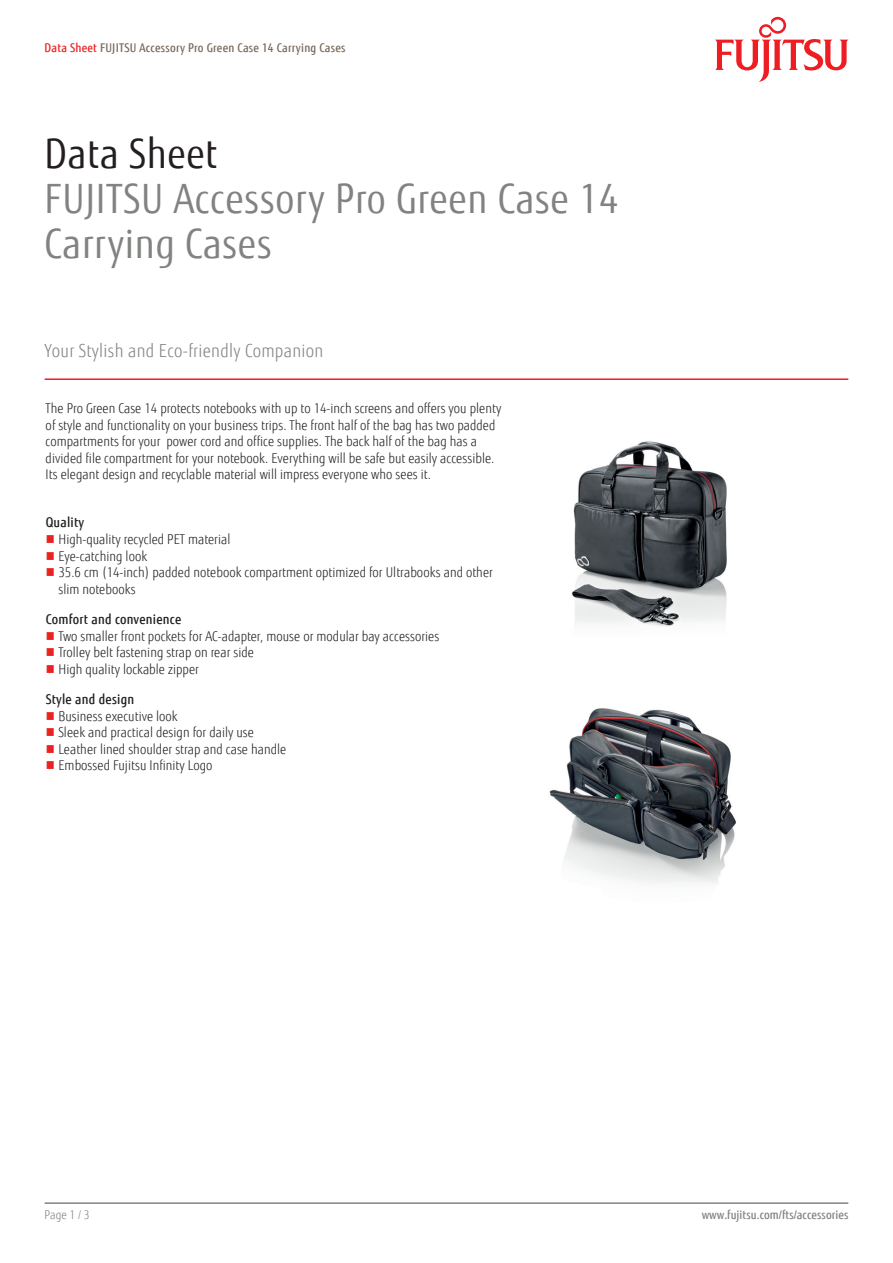
<style>
.page{position:relative;width:893px;height:1263px;background:#fff}
.page>*{position:absolute;margin:0;border:0;box-sizing:border-box;transform-origin:0 0}
.Product_Title_Name{font:40.5px "Fujitsu Sans";letter-spacing:.02em;color:#818381;scale:.9 1}
.Product_Category{font:40.5px "Fujitsu Sans";letter-spacing:.02em;color:#818381;scale:.9 1}
.Document_Title{font:40.5px "Fujitsu Sans";letter-spacing:.02em;color:#231f20;scale:.9 1}
.Product_Subtitle{font:300 18px "Fujitsu Sans";letter-spacing:.02em;color:#818381;scale:.9 1}
.BoMBody1stpage{font:300 13.5px/16.5px "Fujitsu Sans";letter-spacing:.005em;color:#231f20;scale:.9 1}
.FeatureIntro{font:500 13.5px "Fujitsu Sans";letter-spacing:.02em;color:#231f20;scale:.9 1}
.RunningHeader{font:500 12px "Fujitsu Sans";letter-spacing:.02em;color:#78695d;scale:.9 1}
.RunningFooter_R{font:500 12px "Fujitsu Sans";letter-spacing:.005em;color:#818381;scale:.9 1}
.RunningFooter_L{font:300 12px "Fujitsu Sans";color:#818381;scale:.9 1}
.s1{color:#eb2223}
</style>
<div class="page">
<hr style="left:45px;top:1202px;width:803px;height:2px;background:#818381">
<hr style="left:45px;top:378px;width:803px;height:2px;background:#ee1d23">
<svg style="left:715px;top:17px;width:133px;height:65px"></svg>
<img style="left:571px;top:441px;width:156px;height:186px">
<img style="left:549px;top:708px;width:187px;height:175px">
<p class="RunningHeader" style="left:45px;top:40px;width:336px"><span class="s1">Data Sheet</span> FUJITSU Accessory Pro Green Case 14 Carrying Cases</p>
<p class="Document_Title" style="left:45px;top:130px;width:193px">Data Sheet</p>
<p class="Product_Title_Name" style="left:45px;top:175px;width:639px">FUJITSU Accessory Pro Green Case 14</p>
<p class="Product_Category" style="left:45px;top:220px;width:254px">Carrying Cases</p>
<p class="Product_Subtitle" style="left:45px;top:340px;width:311px">Your Stylish and Eco-friendly Companion</p>
<p class="BoMBody1stpage" style="left:46px;top:400px;width:508px">The Pro Green Case 14 protects notebooks with up to 14-inch screens and offers you plenty of style and functionality on your business trips. The front half of the bag has two padded compartments for your power cord and office supplies. The back half of the bag has a divided file compartment for your notebook. Everything will be safe but easily accessible.<br>Its elegant design and recyclable material will impress everyone who sees it.</p>
<p class="FeatureIntro" style="left:46px;top:514px;width:44px">Quality</p>
<p class="BoMBody1stpage" style="left:58px;top:532px;width:193px">High-quality recycled PET material</p>
<p class="BoMBody1stpage" style="left:58px;top:548px;width:100px">Eye-catching look</p>
<p class="BoMBody1stpage" style="left:58px;top:565px;width:484px">35.6 cm (14-inch) padded notebook compartment optimized for Ultrabooks and other slim notebooks</p>
<p class="FeatureIntro" style="left:46px;top:611px;width:152px">Comfort and convenience</p>
<p class="BoMBody1stpage" style="left:58px;top:628px;width:425px">Two smaller front pockets for AC-adapter, mouse or modular bay accessories</p>
<p class="BoMBody1stpage" style="left:58px;top:644px;width:219px">Trolley belt fastening strap on rear side</p>
<p class="BoMBody1stpage" style="left:58px;top:661px;width:158px">High quality lockable zipper</p>
<p class="FeatureIntro" style="left:46px;top:690px;width:100px">Style and design</p>
<p class="BoMBody1stpage" style="left:58px;top:708px;width:134px">Business executive look</p>
<p class="BoMBody1stpage" style="left:58px;top:724px;width:219px">Sleek and practical design for daily use</p>
<p class="BoMBody1stpage" style="left:58px;top:741px;width:255px">Leather lined shoulder strap and case handle</p>
<p class="BoMBody1stpage" style="left:58px;top:757px;width:173px">Embossed Fujitsu Infinity Logo</p>
<p class="RunningFooter_L" style="left:45px;top:1208px;width:51px">Page 1 / 3</p>
<p class="RunningFooter_R" style="left:702px;top:1208px;width:164px">www.fujitsu.com/fts/accessories</p>
</div>
